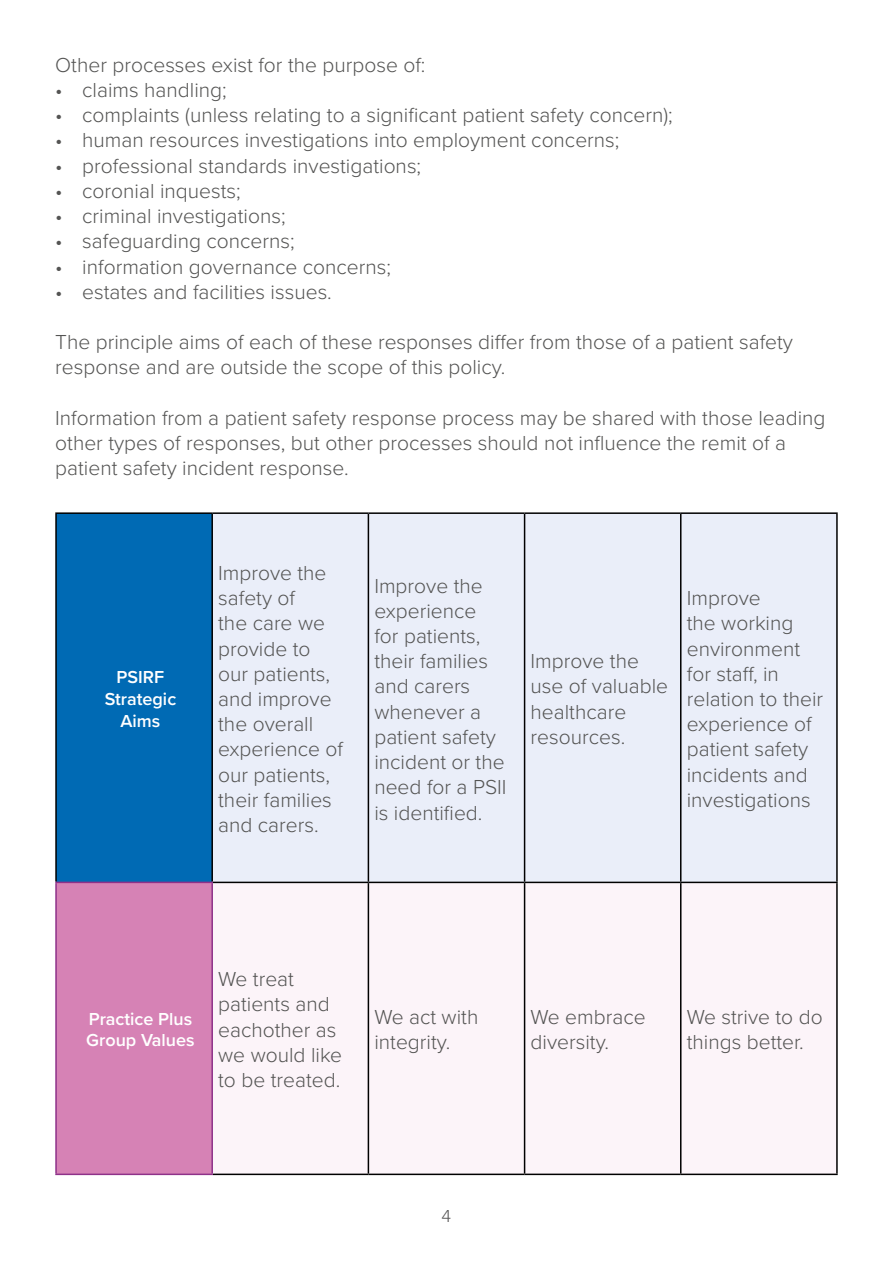
<style>
.page{position:relative;width:893px;height:1263px;background:#fff}
.page>*{position:absolute;margin:0;border:0;box-sizing:border-box;transform-origin:0 0}
.t1{font:300 21px/25.2px "Proxima Nova";color:#545453}
.t2{font:600 18px/21.6px "Proxima Nova";color:#fff;text-align:center}
.t3{font:300 18px "Proxima Nova";color:#565555}
</style>
<div class="page">
<div style="left:56px;top:513px;width:156px;height:369px;background:#006ab4"></div>
<div style="left:213px;top:514px;width:623px;height:368px;background:#eaeef9"></div>
<div style="left:56px;top:882px;width:156px;height:292px;background:#d682b5"></div>
<div style="left:213px;top:883px;width:623px;height:290px;background:#fcf4f9"></div>
<hr style="left:55px;top:512px;width:157px;height:2px;background:#000">
<hr style="left:55px;top:514px;width:2px;height:368px;background:#000">
<hr style="left:212px;top:512px;width:156px;height:2px;background:#000">
<hr style="left:211px;top:514px;width:2px;height:368px;background:#000">
<hr style="left:368px;top:512px;width:157px;height:2px;background:#000">
<hr style="left:368px;top:514px;width:1px;height:368px;background:#000">
<hr style="left:525px;top:512px;width:156px;height:2px;background:#000">
<hr style="left:524px;top:514px;width:1px;height:368px;background:#000">
<hr style="left:681px;top:512px;width:157px;height:2px;background:#000">
<hr style="left:680px;top:514px;width:1px;height:368px;background:#000">
<hr style="left:836px;top:514px;width:2px;height:368px;background:#000">
<hr style="left:213px;top:882px;width:155px;height:1px;background:#000">
<hr style="left:368px;top:882px;width:157px;height:1px;background:#000">
<hr style="left:525px;top:882px;width:156px;height:1px;background:#000">
<hr style="left:681px;top:882px;width:157px;height:1px;background:#000">
<hr style="left:368px;top:883px;width:1px;height:290px;background:#000">
<hr style="left:524px;top:883px;width:1px;height:290px;background:#000">
<hr style="left:680px;top:883px;width:1px;height:290px;background:#000">
<hr style="left:836px;top:883px;width:2px;height:290px;background:#000">
<hr style="left:213px;top:1173px;width:155px;height:2px;background:#000">
<hr style="left:368px;top:1173px;width:157px;height:2px;background:#000">
<hr style="left:525px;top:1173px;width:156px;height:2px;background:#000">
<hr style="left:681px;top:1173px;width:157px;height:2px;background:#000">
<hr style="left:55px;top:882px;width:158px;height:1px;background:#8e3189">
<hr style="left:55px;top:883px;width:2px;height:290px;background:#8e3189">
<hr style="left:211px;top:883px;width:2px;height:290px;background:#8e3189">
<hr style="left:55px;top:1173px;width:158px;height:2px;background:#8e3189">
<p class="t1" style="left:55px;top:51px;width:372px">Other processes exist for the purpose of:</p>
<p class="t1" style="left:55px;top:76px;width:173px">• claims handling;</p>
<p class="t1" style="left:55px;top:102px;width:619px">• complaints (unless relating to a significant patient safety concern);</p>
<p class="t1" style="left:55px;top:127px;width:566px">• human resources investigations into employment concerns;</p>
<p class="t1" style="left:55px;top:152px;width:367px">• professional standards investigations;</p>
<p class="t1" style="left:55px;top:177px;width:187px">• coronial inquests;</p>
<p class="t1" style="left:55px;top:202px;width:232px">• criminal investigations;</p>
<p class="t1" style="left:55px;top:228px;width:241px">• safeguarding concerns;</p>
<p class="t1" style="left:55px;top:253px;width:337px">• information governance concerns;</p>
<p class="t1" style="left:55px;top:278px;width:278px">• estates and facilities issues.</p>
<p class="t1" style="left:55px;top:328px;width:739px">The principle aims of each of these responses differ from those of a patient safety response and are outside the scope of this policy.</p>
<p class="t1" style="left:55px;top:404px;width:772px">Information from a patient safety response process may be shared with those leading other types of responses, but other processes should not influence the remit of a patient safety incident response.</p>
<p class="t2" style="left:105px;top:666px;width:73px">PSIRF<br>Strategic<br>Aims</p>
<p class="t1" style="left:218px;top:559px;width:126px">Improve the safety of<br>the care we provide to our patients, and improve the overall experience of our patients, their families and carers.</p>
<p class="t1" style="left:374px;top:572px;width:134px">Improve the experience<br>for patients, their families and carers whenever a patient safety incident or the need for a PSII is identified.</p>
<p class="t1" style="left:531px;top:647px;width:139px">Improve the use of valuable healthcare resources.</p>
<p class="t1" style="left:687px;top:584px;width:138px">Improve<br>the working environment for staff, in relation to their experience of patient safety incidents and investigations</p>
<p class="t2" style="left:86px;top:1007px;width:110px;text-align:left">Practice Plus<br>Group Values</p>
<p class="t1" style="left:218px;top:965px;width:125px">We treat patients and eachother as we would like to be treated.</p>
<p class="t1" style="left:374px;top:1003px;width:105px">We act with integrity.</p>
<p class="t1" style="left:531px;top:1003px;width:117px">We embrace diversity.</p>
<p class="t1" style="left:687px;top:1003px;width:137px">We strive to do things better.</p>
<p class="t3" style="left:442px;top:1202px;width:11px">4</p>
</div>
